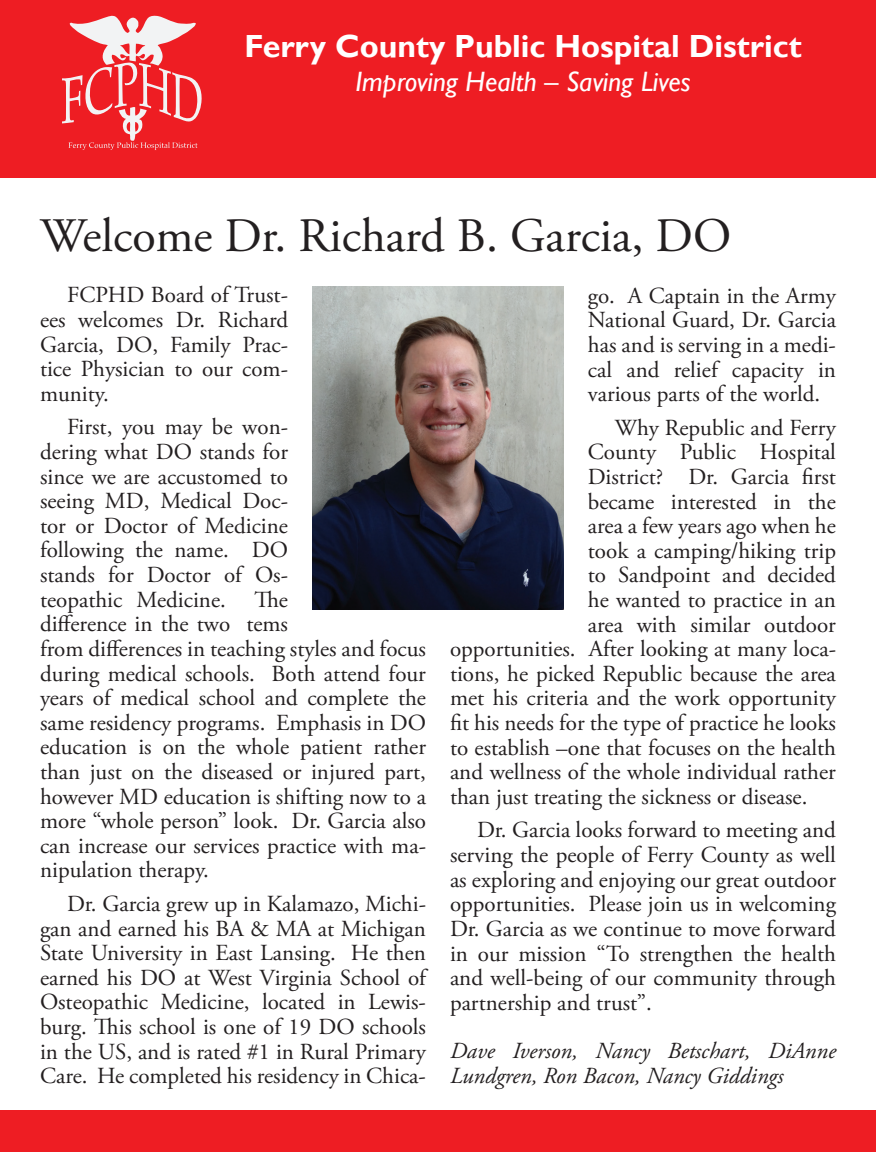
<style>
.page{position:relative;width:876px;height:1152px;background:#fff}
.page>*{position:absolute;margin:0;border:0;box-sizing:border-box;transform-origin:0 0}
.t1{font:48px "Adobe Garamond Pro";color:#231f20}
.t2{font:700 32px "Gill Sans";color:#fff}
.t3{font:italic 28px "Gill Sans";color:#fff}
.t4{font:23px/24.6px "Adobe Garamond Pro";color:#231f20;text-align:justify}
.t5{font:italic 23px/24.6px "Adobe Garamond Pro";color:#231f20}
</style>
<div class="page">
<div style="left:0;top:1110px;width:876px;height:42px;background:#ee1d23"></div>
<div style="left:0;top:0;width:876px;height:177px;background:#ee1d23"></div>
<svg style="left:62px;top:16px;width:140px;height:134px"></svg>
<img style="left:312px;top:286px;width:252px;height:324px">
<h2 class="t2" style="left:244px;top:27px;width:559px">Ferry County Public Hospital District</h2>
<p class="t3" style="left:355px;top:65px;width:336px">Improving Health – Saving Lives</p>
<h1 class="t1" style="left:40px;top:207px;width:692px">Welcome Dr. Richard B. Garcia, DO</h1>
<p class="t4" style="left:40px;top:284px;width:249px;text-indent:27px">FCPHD Board of Trust&shy;ees welcomes Dr. Richard Garcia, DO, Family Prac&shy;tice Physician to our com&shy;munity.</p>
<p class="t4" style="left:40px;top:416px;width:387px;text-align:left;text-indent:27px">First, you may be won-<br>dering what DO stands for<br>since we are accustomed to<br>seeing MD, Medical Doc-<br>tor or Doctor of Medicine<br>following the name. DO<br>stands for Doctor of Os-<br>teopathic Medicine. The<br>difference in the two tems<br>from differences in teaching styles and focus during medical schools. Both attend four years of medical school and complete the same residency programs. Emphasis in DO education is on the whole patient rather than just on the diseased or injured part, however MD education is shifting now to a more “whole person” look. Dr. Garcia also can increase our services practice with ma&shy;nipulation therapy.</p>
<p class="t4" style="left:40px;top:892px;width:387px;text-indent:27px">Dr. Garcia grew up in Kalamazo, Michi&shy;gan and earned his BA &amp; MA at Michigan State University in East Lansing. He then earned his DO at West Virginia School of Osteopathic Medicine, located in Lewis&shy;burg. This school is one of 19 DO schools in the US, and is rated #1 in Rural Primary Care. He completed his residency in Chica-</p>
<p class="t4" style="left:588px;top:284px;width:249px">go. A Captain in the Army National Guard, Dr. Garcia has and is serving in a medi&shy;cal and relief capacity in various parts of the world.</p>
<p class="t4" style="left:615px;top:416px;width:222px">Why Republic and Ferry</p>
<p class="t4" style="left:588px;top:441px;width:249px">County Public Hospital</p>
<p class="t4" style="left:588px;top:465px;width:249px">District? Dr. Garcia first</p>
<p class="t4" style="left:588px;top:490px;width:249px">became interested in the</p>
<p class="t4" style="left:588px;top:514px;width:249px">area a few years ago when he</p>
<p class="t4" style="left:588px;top:539px;width:249px">took a camping/hiking trip</p>
<p class="t4" style="left:588px;top:564px;width:249px">to Sandpoint and decided</p>
<p class="t4" style="left:588px;top:588px;width:249px">he wanted to practice in an</p>
<p class="t4" style="left:588px;top:613px;width:249px">area with similar outdoor</p>
<p class="t4" style="left:450px;top:637px;width:387px">opportunities. After looking at many loca-</p>
<p class="t4" style="left:450px;top:662px;width:387px">tions, he picked Republic because the area</p>
<p class="t4" style="left:450px;top:687px;width:387px">met his criteria and the work opportunity</p>
<p class="t4" style="left:450px;top:711px;width:387px">fit his needs for the type of practice he looks</p>
<p class="t4" style="left:450px;top:736px;width:387px">to establish –one that focuses on the health</p>
<p class="t4" style="left:450px;top:761px;width:387px">and wellness of the whole individual rather</p>
<p class="t4" style="left:450px;top:785px;width:359px">than just treating the sickness or disease.</p>
<p class="t4" style="left:450px;top:819px;width:387px;text-indent:27px">Dr. Garcia looks forward to meeting and serving the people of Ferry County as well as exploring and enjoying our great outdoor opportunities. Please join us in welcoming Dr. Garcia as we continue to move forward in our mission “To strengthen the health and well-being of our community through partnership and trust”.</p>
<p class="t5" style="left:450px;top:1039px;width:387px">Dave Iverson, Nancy Betschart, DiAnne<br>Lundgren, Ron Bacon, Nancy Giddings</p>
</div>
